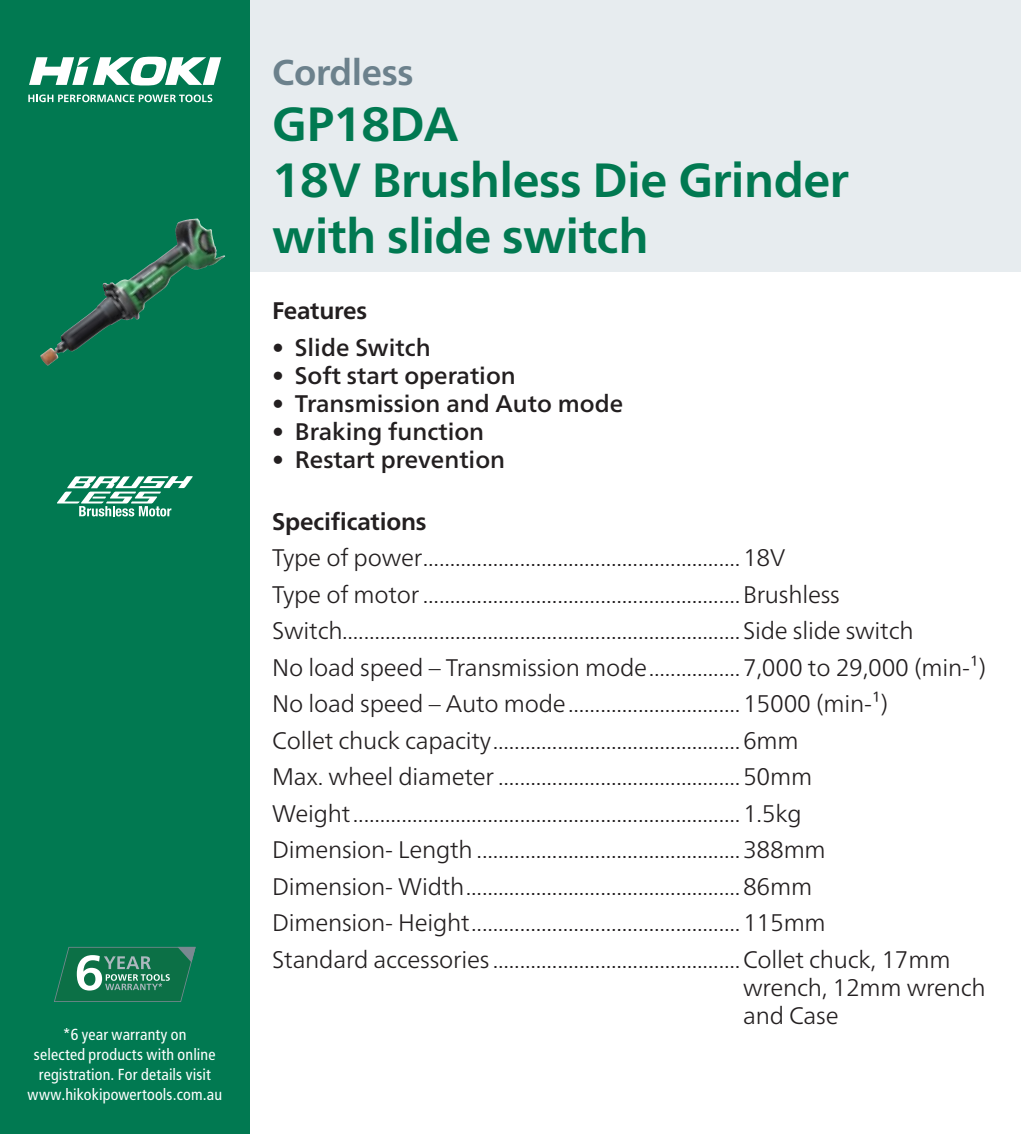
<style>
.page{position:relative;width:1021px;height:1134px;background:#fff}
.page>*{position:absolute;margin:0;border:0;box-sizing:border-box;transform-origin:0 0}
.IVE_product_descript{font:700 48px/56px "Frutiger Neue LT Pro";letter-spacing:-.01em;color:#017951}
.IVE_product_range{font:700 36px "Frutiger Neue LT Pro";letter-spacing:-.01em;color:#6c818c}
.IVE_specifications_4{font:300 24px/28px "Frutiger Neue LT Pro";letter-spacing:-.01em;color:#231f20}
.t1{font:500 24px "Frutiger Neue LT Pro";color:#231f20}
.IVE_subheading{font:700 24px "Frutiger Neue LT Pro";letter-spacing:-.01em;color:#231f20}
.t2{font:condensed 16px/20px "Frutiger LT Std";letter-spacing:.01em;color:#fff;text-align:center}
</style>
<div class="page">
<div style="left:249px;top:0;width:771px;height:272px;background:#e7ecef"></div>
<div style="left:0;top:0;width:249px;height:1134px;background:#017951"></div>
<svg style="left:28px;top:94px;width:184px;height:8px"></svg>
<svg style="left:29px;top:57px;width:192px;height:28px"></svg>
<svg style="left:54px;top:947px;width:142px;height:55px"></svg>
<svg style="left:57px;top:476px;width:136px;height:40px"></svg>
<img style="left:57px;top:219px;width:140px;height:128px">
<p class="t2" style="left:27px;top:1024px;width:196px">*6 year warranty on<br>selected products with online registration. For details visit www.hikokipowertools.com.au</p>
<p class="IVE_product_range" style="left:272px;top:51px;width:143px">Cordless</p>
<p class="IVE_product_descript" style="left:272px;top:96px;width:188px">GP18DA</p>
<p class="IVE_product_descript" style="left:272px;top:152px;width:578px">18V Brushless Die Grinder with slide switch</p>
<p class="IVE_subheading" style="left:272px;top:296px;width:96px">Features</p>
<p class="t1" style="left:272px;top:333px;width:160px">• Slide Switch</p>
<p class="t1" style="left:272px;top:361px;width:245px">• Soft start operation</p>
<p class="t1" style="left:272px;top:389px;width:352px">• Transmission and Auto mode</p>
<p class="t1" style="left:272px;top:417px;width:213px">• Braking function</p>
<p class="t1" style="left:272px;top:445px;width:234px">• Restart prevention</p>
<p class="IVE_subheading" style="left:272px;top:507px;width:156px">Specifications</p>
<p class="IVE_specifications_4" style="left:272px;top:544px;width:514px">Type of power...........................................................18V</p>
<p class="IVE_specifications_4" style="left:272px;top:580px;width:569px">Type of motor...........................................................Brushless</p>
<p class="IVE_specifications_4" style="left:272px;top:617px;width:643px">Switch..........................................................................Side slide switch</p>
<p class="IVE_specifications_4" style="left:272px;top:653px;width:715px">No load speed – Transmission mode.................7,000 to 29,000 (min-¹)</p>
<p class="IVE_specifications_4" style="left:272px;top:690px;width:617px">No load speed – Auto mode................................15000 (min-¹)</p>
<p class="IVE_specifications_4" style="left:272px;top:726px;width:528px">Collet chuck capacity..............................................6mm</p>
<p class="IVE_specifications_4" style="left:272px;top:763px;width:541px">Max. wheel diameter .............................................50mm</p>
<p class="IVE_specifications_4" style="left:272px;top:799px;width:531px">Weight........................................................................1.5kg</p>
<p class="IVE_specifications_4" style="left:272px;top:836px;width:555px">Dimension- Length .................................................388mm</p>
<p class="IVE_specifications_4" style="left:272px;top:872px;width:541px">Dimension- Width...................................................86mm</p>
<p class="IVE_specifications_4" style="left:272px;top:909px;width:555px">Dimension- Height..................................................115mm</p>
<p class="IVE_specifications_4" style="left:743px;top:945px;width:244px;text-indent:-471px">Standard accessories ..............................................Collet chuck, 17mm wrench, 12mm wrench and Case</p>
</div>
